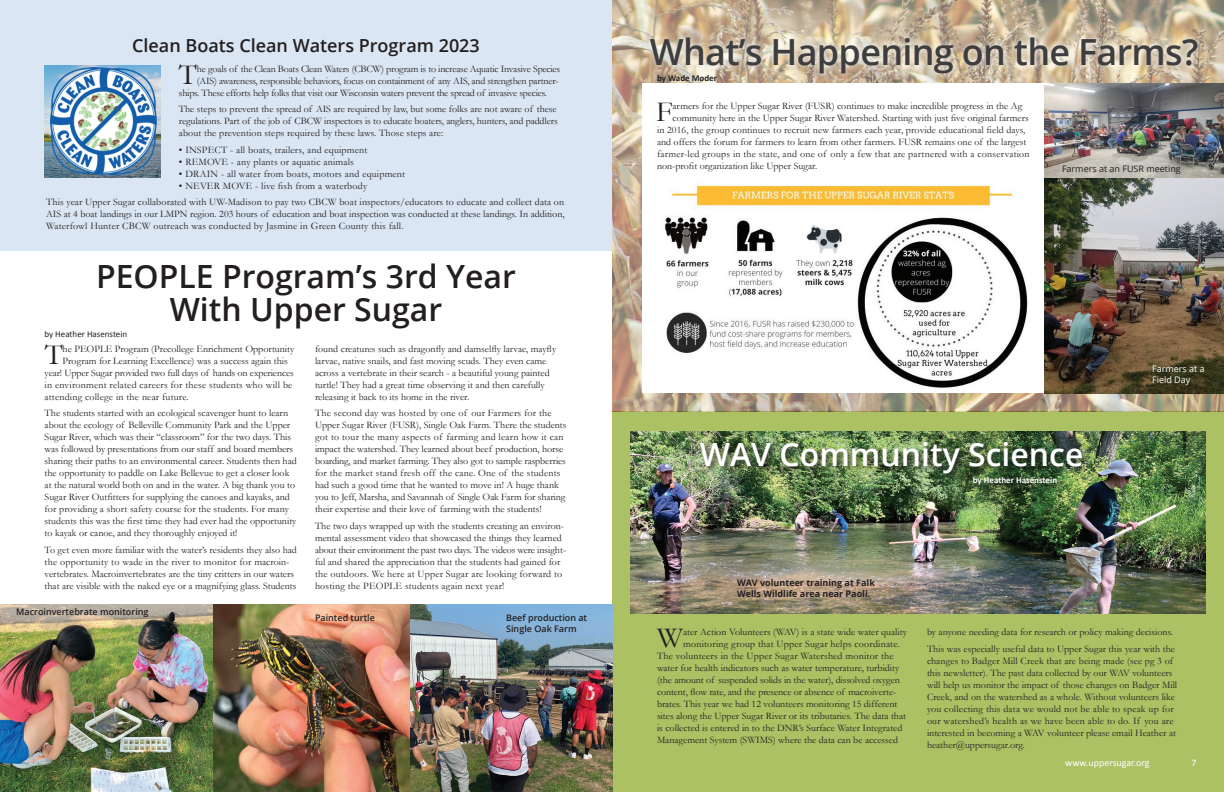
<style>
.page{position:relative;width:1224px;height:792px;background:#fff}
.page>*{position:absolute;margin:0;border:0;box-sizing:border-box;transform-origin:0 0}
.t1{font:600 36px "Open Sans";letter-spacing:-.02em;color:#3e3e3f}
.t2{font:600 32px/33px "Open Sans";color:#231f20;text-align:center}
.t3{font:600 32px "Open Sans";color:#fff}
.t4{font:29.2px "Garamond";color:#231f20}
.t5{font:600 18px "Open Sans";color:#231f20}
.t6{font:10px/12px "Garamond";color:#231f20}
.t7{font:10px "Garamond";letter-spacing:.02em;color:#231f20}
.t8{font:10px "Garamond";letter-spacing:-.02em;color:#231f20}
.t9{font:10px "Calibri";color:#fff}
.t10{font:600 9px/10.8px "Open Sans";color:#231f20}
.t11{font:700 9px/10.8px "Open Sans";color:#231f20}
.t12{font:9px "Open Sans";color:#231f20}
.t13{font:700 9px "Calibri";color:#fff}
.t14{font:9px "Calibri";color:#231f20}
.t15{font:9px/10.8px "Open Sans";color:#fff}
.t16{font:700 9px "Calibri";color:#231f20}
</style>
<div class="page">
<div style="left:612px;top:412px;width:612px;height:380px;background:#abc164"></div>
<img style="left:612px;top:0;width:612px;height:412px">
<svg style="left:644px;top:31px;width:560px;height:48px;background:#d5c7b1"></svg>
<div style="left:642px;top:84px;width:402px;height:309px;background:#fff"></div>
<img style="left:664px;top:184px;width:364px;height:204px">
<img style="left:1044px;top:84px;width:180px;height:310px">
<img style="left:631px;top:431px;width:575px;height:183px">
<div style="left:0;top:0;width:612px;height:251px;background:#dae6f3"></div>
<img style="left:45px;top:65px;width:116px;height:112px">
<div style="left:698px;top:440px;width:392px;height:42px;background:#231f20;opacity:.75"></div>
<svg style="left:971px;top:475px;width:94px;height:18px;background:#3d5932"></svg>
<img style="left:0;top:605px;width:612px;height:187px">
<p class="t5" style="left:132px;top:33px;width:349px">Clean Boats Clean Waters Program 2023</p>
<p class="t4" style="left:179px;top:57px;width:19px">T</p>
<p class="t8" style="left:197px;top:63px;width:365px">he goals of the Clean Boats Clean Waters (CBCW) program is to increase Aquatic Invasive Species</p>
<p class="t8" style="left:197px;top:75px;width:363px">(AIS) awareness, responsible behaviors, focus on containment of any AIS, and strengthen partner-</p>
<p class="t8" style="left:179px;top:87px;width:370px">ships. These efforts help folks that visit our Wisconsin waters prevent the spread of invasive species.</p>
<p class="t6" style="left:179px;top:103px;width:380px;text-align:justify">The steps to prevent the spread of AIS are required by law, but some folks are not aware of these regulations. Part of the job of CBCW inspectors is to educate boaters, anglers, hunters, and paddlers about the prevention steps required by these laws. Those steps are:</p>
<p class="t7" style="left:179px;top:144px;width:190px">• INSPECT - all boats, trailers, and equipment</p>
<p class="t7" style="left:179px;top:156px;width:176px">• REMOVE - any plants or aquatic animals</p>
<p class="t7" style="left:179px;top:168px;width:228px">• DRAIN - all water from boats, motors and equipment</p>
<p class="t7" style="left:179px;top:180px;width:190px">• NEVER MOVE - live fish from a waterbody</p>
<p class="t6" style="left:46px;top:196px;width:520px;text-align:justify">This year Upper Sugar collaborated with UW-Madison to pay two CBCW boat inspectors/educators to educate and collect data on AIS at 4 boat landings in our LMPN region. 203 hours of education and boat inspection was conducted at these landings. In addition, Waterfowl Hunter CBCW outreach was conducted by Jasmine in Green County this fall.</p>
<p class="t2" style="left:96px;top:259px;width:421px">PEOPLE Program’s 3rd Year<br>With Upper Sugar</p>
<p class="t14" style="left:45px;top:328px;width:84px">by Heather Hasenstein</p>
<p class="t4" style="left:45px;top:337px;width:19px">T</p>
<p class="t6" style="left:63px;top:342px;width:233px">he PEOPLE Program (Precollege Enrichment Opportunity</p>
<p class="t6" style="left:63px;top:354px;width:227px">Program for Learning Excellence) was a success again this</p>
<p class="t6" style="left:45px;top:366px;width:251px">year! Upper Sugar provided two full days of hands on experiences</p>
<p class="t7" style="left:45px;top:379px;width:249px">in environment related careers for these students who will be</p>
<p class="t7" style="left:45px;top:391px;width:146px">attending college in the near future.</p>
<p class="t6" style="left:45px;top:407px;width:254px">The students started with an ecological scavenger hunt to learn about the ecology of Belleville Community Park and the Upper Sugar River, which was their “classroom” for the two days. This was followed by presentations from our staff and board members sharing their paths to an environmental career. Students then had the opportunity to paddle on Lake Bellevue to get a closer look at the natural world both on and in the water. A big thank you to Sugar River Outfitters for supplying the canoes and kayaks, and for providing a short safety course for the students. For many students this was the first time they had ever had the opportunity to kayak or canoe, and they thoroughly enjoyed it!</p>
<p class="t6" style="left:45px;top:543px;width:254px">To get even more familiar with the water’s residents they also had the opportunity to wade in the river to monitor for macroin&shy;vertebrates. Macroinvertebrates are the tiny critters in our waters that are visible with the naked eye or a magnifying glass. Students</p>
<p class="t6" style="left:315px;top:342px;width:243px">found creatures such as dragonfly and damselfly larvae, mayfly larvae, native snails, and fast moving scuds. They even came across a vertebrate in their search - a beautiful young painted turtle! They had a great time observing it and then carefully releasing it back to its home in the river.</p>
<p class="t6" style="left:315px;top:407px;width:253px">The second day was hosted by one of our Farmers for the Upper Sugar River (FUSR), Single Oak Farm. There the students got to tour the many aspects of farming and learn how it can impact the watershed. They learned about beef production, horse boarding, and market farming. They also got to sample raspberries for the market stand fresh off the cane. One of the students had such a good time that he wanted to move in! A huge thank you to Jeff, Marsha, and Savannah of Single Oak Farm for sharing their expertise and their love of farming with the students!</p>
<p class="t6" style="left:315px;top:519px;width:253px">The two days wrapped up with the students creating an environ&shy;mental assessment video that showcased the things they learned about their environment the past two days. The videos were insight&shy;ful and shared the appreciation that the students had gained for the outdoors. We here at Upper Sugar are looking forward to hosting the PEOPLE students again next year!</p>
<p class="t10" style="left:16px;top:607px;width:134px">Macroinvertebrate monitoring</p>
<p class="t10" style="left:315px;top:612px;width:62px">Painted turtle</p>
<p class="t10" style="left:506px;top:612px;width:83px">Beef production at<br>Single Oak Farm</p>
<p class="t1" style="left:650px;top:27px;width:550px">What’s Happening on the Farms?</p>
<p class="t4" style="left:656px;top:94px;width:18px">F</p>
<p class="t6" style="left:673px;top:99px;width:351px">armers for the Upper Sugar River (FUSR) continues to make incredible progress in the Ag</p>
<p class="t16" style="left:657px;top:72px;width:62px">by Wade Moder</p>
<p class="t6" style="left:673px;top:111px;width:358px">community here in the Upper Sugar River Watershed. Starting with just five original farmers</p>
<p class="t6" style="left:657px;top:123px;width:370px">in 2016, the group continues to recruit new farmers each year, provide educational field days,</p>
<p class="t6" style="left:657px;top:135px;width:371px">and offers the forum for farmers to learn from other farmers. FUSR remains one of the largest</p>
<p class="t7" style="left:657px;top:147px;width:374px">farmer-led groups in the state, and one of only a few that are partnered with a conservation</p>
<p class="t6" style="left:657px;top:159px;width:162px">non-profit organization like Upper Sugar.</p>
<p class="t12" style="left:1062px;top:162px;width:120px">Farmers at an FUSR meeting</p>
<p class="t3" style="left:700px;top:432px;width:385px">WAV Community Science</p>
<p class="t13" style="left:973px;top:474px;width:86px">by Heather Hasenstein</p>
<p class="t11" style="left:737px;top:577px;width:139px">WAV volunteer training at Falk<br>Wells Wildlife area near Paoli.</p>
<p class="t15" style="left:1152px;top:363px;width:54px">Farmers at a<br>Field Day</p>
<p class="t4" style="left:657px;top:621px;width:27px">W</p>
<p class="t6" style="left:683px;top:626px;width:225px">ater Action Volunteers (WAV) is a state wide water quality</p>
<p class="t7" style="left:683px;top:638px;width:218px">monitoring group that Upper Sugar helps coordinate.</p>
<p class="t7" style="left:657px;top:650px;width:238px">The volunteers in the Upper Sugar Watershed monitor the</p>
<p class="t6" style="left:657px;top:662px;width:244px">water for health indicators such as water temperature, turbidity</p>
<p class="t6" style="left:657px;top:674px;width:244px">(the amount of suspended solids in the water), dissolved oxygen</p>
<p class="t6" style="left:657px;top:686px;width:241px">content, flow rate, and the presence or absence of macroiverte-</p>
<p class="t6" style="left:657px;top:698px;width:242px">brates. This year we had 12 volunteers monitoring 15 different</p>
<p class="t6" style="left:657px;top:710px;width:251px">sites along the Upper Sugar River or its tributaries. The data that</p>
<p class="t6" style="left:657px;top:722px;width:247px">is collected is entered in to the DNR’s Surface Water Integrated</p>
<p class="t6" style="left:657px;top:734px;width:243px">Management System (SWIMS) where the data can be accessed</p>
<p class="t6" style="left:927px;top:626px;width:248px">by anyone needing data for research or policy making decisions.</p>
<p class="t6" style="left:927px;top:643px;width:252px">This was especially useful data to Upper Sugar this year with the changes to Badger Mill Creek that are being made (see pg 3 of this newsletter). The past data collected by our WAV volunteers will help us monitor the impact of those changes on Badger Mill Creek, and on the watershed as a whole. Without volunteers like you collecting this data we would not be able to speak up for our watershed’s health as we have been able to do. If you are interested in becoming a WAV volunteer please email Heather at heather@uppersugar.org.</p>
<p class="t9" style="left:1065px;top:756px;width:86px">www.uppersugar.org</p>
<p class="t9" style="left:1192px;top:756px;width:7px">7</p>
</div>
